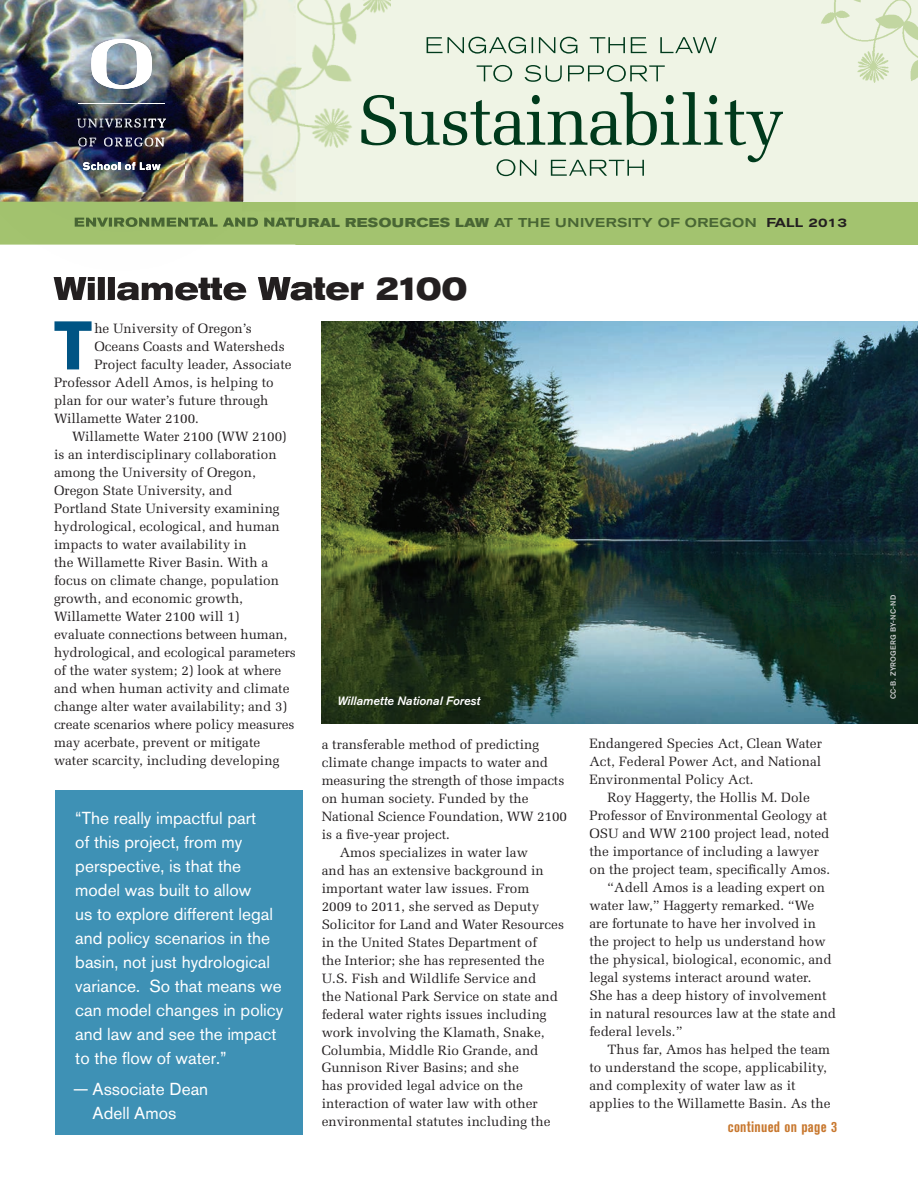
<style>
.page{position:relative;width:918px;height:1188px;background:#fff}
.page>*{position:absolute;margin:0;border:0;box-sizing:border-box;transform-origin:0 0}
.t1{font:700 68.1px "Akzidenz Grotesk BQ";color:#005484}
.t2{font:700 expanded 33px "Akzidenz Grotesk BE";letter-spacing:.005em;color:#231f20;scale:.9 1}
.t3{font:17.25px/24px "Akzidenz Grotesk BQ";color:#fff}
.t4{font:700 condensed 15px "Akzidenz Grotesk BE";letter-spacing:.02em;color:#c8782f}
.t5{font:13.5px/18px "Melior";color:#231f20;text-align:justify}
.t6{font:700 expanded 12.75px "Akzidenz Grotesk BE";letter-spacing:.03em;color:#496634}
.t7{font:italic 12px "Akzidenz Grotesk BQ Med";color:#fff}
.t8{font:500 7.5px "Akzidenz Grotesk BQ";letter-spacing:.02em;color:#cbccce}
.s1{font-weight:500}
.s2{font-weight:500;color:#231f20}
</style>
<div class="page">
<img style="left:322px;top:322px;width:596px;height:402px">
<div style="left:0;top:0;width:918px;height:244px;background:#a3c36f"></div>
<div style="left:235px;top:0;width:683px;height:201px;background:#eff4e5"></div>
<img style="left:821px;top:0;width:97px;height:83px">
<img style="left:295px;top:0;width:96px;height:202px">
<svg style="left:361px;top:92px;width:422px;height:84px"></svg>
<svg style="left:477px;top:65px;width:188px;height:17px"></svg>
<svg style="left:427px;top:37px;width:290px;height:17px"></svg>
<div style="left:55px;top:790px;width:248px;height:345px;background:#3e91b5"></div>
<img style="left:54px;top:277px;width:241px;height:22px">
<img style="left:0;top:0;width:255px;height:227px">
<img style="left:75px;top:217px;width:143px;height:10px">
<img style="left:223px;top:218px;width:35px;height:9px">
<img style="left:264px;top:217px;width:31px;height:10px">
<img style="left:242px;top:0;width:53px;height:211px">
<img style="left:58px;top:17px;width:127px;height:175px">
<svg style="left:91px;top:39px;width:61px;height:50px;background:#bdc6cc"></svg>
<svg style="left:83px;top:162px;width:78px;height:8px"></svg>
<svg style="left:77px;top:119px;width:89px;height:9px"></svg>
<svg style="left:79px;top:138px;width:17px;height:8px"></svg>
<svg style="left:104px;top:138px;width:60px;height:8px"></svg>
<hr style="left:79px;top:103px;width:86px;height:1px;background:#fff">
<img style="left:107px;top:119px;width:40px;height:9px">
<p class="t6" style="left:74px;top:214px;width:775px">ENVIRONMENTAL AND NATURAL RESOURCES LAW <span class="s1">AT THE UNIVERSITY OF OREGON</span> <span class="s2">FALL 2013</span></p>
<h2 class="t2" style="left:54px;top:269px;width:460px">Willamette Water 2100</h2>
<h1 class="t1" style="left:54px;top:306px;width:40px">T</h1>
<p class="t5" style="left:94px;top:320px;width:159px">he University of Oregon’s</p>
<p class="t5" style="left:94px;top:338px;width:192px">Oceans Coasts and Watersheds</p>
<p class="t5" style="left:94px;top:356px;width:199px">Project faculty leader, Associate</p>
<p class="t5" style="left:54px;top:374px;width:221px">Professor Adell Amos, is helping to</p>
<p class="t5" style="left:54px;top:392px;width:216px">plan for our water’s future through</p>
<p class="t5" style="left:54px;top:410px;width:147px">Willamette Water 2100.</p>
<p class="t5" style="left:72px;top:428px;width:216px">Willamette Water 2100 (WW 2100)</p>
<p class="t5" style="left:54px;top:446px;width:224px">is an interdisciplinary collaboration</p>
<p class="t5" style="left:54px;top:464px;width:203px">among the University of Oregon,</p>
<p class="t5" style="left:54px;top:482px;width:180px">Oregon State University, and</p>
<p class="t5" style="left:54px;top:500px;width:227px">Portland State University examining</p>
<p class="t5" style="left:54px;top:518px;width:227px">hydrological, ecological, and human</p>
<p class="t5" style="left:54px;top:536px;width:194px">impacts to water availability in</p>
<p class="t5" style="left:54px;top:554px;width:216px">the Willamette River Basin. With a</p>
<p class="t5" style="left:54px;top:572px;width:226px">focus on climate change, population</p>
<p class="t5" style="left:54px;top:590px;width:191px">growth, and economic growth,</p>
<p class="t5" style="left:54px;top:608px;width:187px">Willamette Water 2100 will 1)</p>
<p class="t5" style="left:54px;top:626px;width:235px">evaluate connections between human,</p>
<p class="t5" style="left:54px;top:644px;width:243px">hydrological, and ecological parameters</p>
<p class="t5" style="left:54px;top:662px;width:229px">of the water system; 2) look at where</p>
<p class="t5" style="left:54px;top:680px;width:237px">and when human activity and climate</p>
<p class="t5" style="left:54px;top:698px;width:235px">change alter water availability; and 3)</p>
<p class="t5" style="left:54px;top:716px;width:242px">create scenarios where policy measures</p>
<p class="t5" style="left:54px;top:734px;width:208px">may acerbate, prevent or mitigate</p>
<p class="t5" style="left:54px;top:752px;width:227px">water scarcity, including developing</p>
<p class="t3" style="left:75px;top:806px;width:210px">“The really impactful part<br>of this project, from my perspective, is that the model was built to allow<br>us to explore different legal and policy scenarios in the basin, not just hydrological variance. So that means we can model changes in policy and law and see the impact to the flow of water.”</p>
<p class="t3" style="left:93px;top:1077px;width:117px;text-indent:-19px">— Associate Dean<br>Adell Amos</p>
<p class="t7" style="left:338px;top:694px;width:144px">Willamette National Forest</p>
<p class="t5" style="left:322px;top:735px;width:219px">a transferable method of predicting</p>
<p class="t5" style="left:322px;top:753px;width:228px">climate change impacts to water and</p>
<p class="t5" style="left:322px;top:771px;width:244px">measuring the strength of those impacts</p>
<p class="t5" style="left:322px;top:789px;width:208px">on human society. Funded by the</p>
<p class="t5" style="left:322px;top:807px;width:247px">National Science Foundation, WW 2100</p>
<p class="t5" style="left:322px;top:825px;width:130px">is a five-year project.</p>
<p class="t5" style="left:340px;top:843px;width:190px">Amos specializes in water law</p>
<p class="t5" style="left:322px;top:861px;width:224px">and has an extensive background in</p>
<p class="t5" style="left:322px;top:879px;width:209px">important water law issues. From</p>
<p class="t5" style="left:322px;top:897px;width:219px">2009 to 2011, she served as Deputy</p>
<p class="t5" style="left:322px;top:915px;width:244px">Solicitor for Land and Water Resources</p>
<p class="t5" style="left:322px;top:933px;width:217px">in the United States Department of</p>
<p class="t5" style="left:322px;top:951px;width:224px">the Interior; she has represented the</p>
<p class="t5" style="left:322px;top:969px;width:216px">U.S. Fish and Wildlife Service and</p>
<p class="t5" style="left:322px;top:987px;width:238px">the National Park Service on state and</p>
<p class="t5" style="left:322px;top:1005px;width:226px">federal water rights issues including</p>
<p class="t5" style="left:322px;top:1023px;width:224px">work involving the Klamath, Snake,</p>
<p class="t5" style="left:322px;top:1041px;width:218px">Columbia, Middle Rio Grande, and</p>
<p class="t5" style="left:322px;top:1059px;width:199px">Gunnison River Basins; and she</p>
<p class="t5" style="left:322px;top:1077px;width:203px">has provided legal advice on the</p>
<p class="t5" style="left:322px;top:1095px;width:217px">interaction of water law with other</p>
<p class="t5" style="left:322px;top:1113px;width:230px">environmental statutes including the</p>
<p class="t5" style="left:589px;top:735px;width:234px">Endangered Species Act, Clean Water Act, Federal Power Act, and National Environmental Policy Act.</p>
<p class="t5" style="left:608px;top:789px;width:204px">Roy Haggerty, the Hollis M. Dole</p>
<p class="t5" style="left:589px;top:807px;width:239px">Professor of Environmental Geology at</p>
<p class="t5" style="left:589px;top:825px;width:242px">OSU and WW 2100 project lead, noted</p>
<p class="t5" style="left:589px;top:843px;width:231px">the importance of including a lawyer</p>
<p class="t5" style="left:589px;top:861px;width:242px">on the project team, specifically Amos.</p>
<p class="t5" style="left:608px;top:879px;width:219px">“Adell Amos is a leading expert on</p>
<p class="t5" style="left:589px;top:897px;width:226px">water law,” Haggerty remarked. “We</p>
<p class="t5" style="left:589px;top:915px;width:228px">are fortunate to have her involved in</p>
<p class="t5" style="left:589px;top:933px;width:238px">the project to help us understand how</p>
<p class="t5" style="left:589px;top:951px;width:244px">the physical, biological, economic, and</p>
<p class="t5" style="left:589px;top:969px;width:223px">legal systems interact around water.</p>
<p class="t5" style="left:589px;top:987px;width:239px">She has a deep history of involvement</p>
<p class="t5" style="left:589px;top:1005px;width:248px">in natural resources law at the state and</p>
<p class="t5" style="left:589px;top:1023px;width:94px">federal levels.”</p>
<p class="t5" style="left:608px;top:1041px;width:224px">Thus far, Amos has helped the team</p>
<p class="t5" style="left:589px;top:1059px;width:239px">to understand the scope, applicability,</p>
<p class="t5" style="left:589px;top:1077px;width:208px">and complexity of water law as it</p>
<p class="t5" style="left:589px;top:1095px;width:242px">applies to the Willamette Basin. As the</p>
<p class="t4" style="left:728px;top:1119px;width:111px">continued on page 3</p>
<p class="t8" style="left:889px;top:699px;width:106px;rotate:-90deg">CC-B. ZYROGERG BY-NC-ND</p>
</div>
